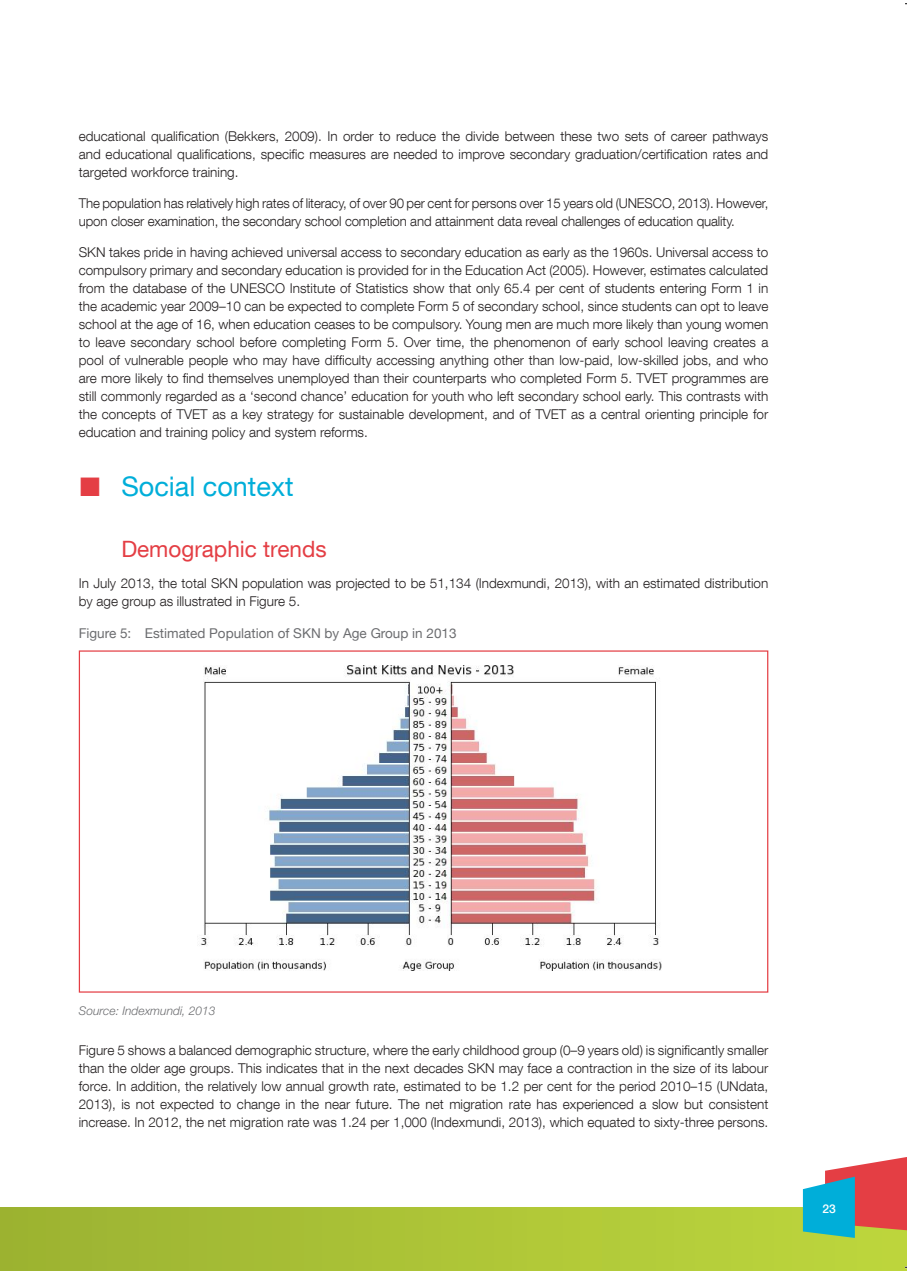
<style>
.page{position:relative;width:907px;height:1271px;background:#fff}
.page>*{position:absolute;margin:0;border:0;box-sizing:border-box;transform-origin:0 0}
.t1{font:27px "Helvetica Neue LT Com";color:#00aed9}
.TT_3{font:22.5px "Helvetica Neue LT Com";color:#e43e44}
.TXT{font:300 13.5px/18px "Helvetica Neue LT Com";color:#231f20;text-align:justify}
.TXT_3_av{font:300 13.5px/18px "Helvetica Neue LT Com";color:#231f20;text-align:justify}
.Table_TT{font:13.5px "Helvetica Neue";color:#6c6d70}
.source{font:italic 300 12px "Helvetica Neue";color:#6c6d70}
.t2{font:500 12px "Helvetica Neue LT Com";color:#fff}
</style>
<div class="page">
<div style="left:2px;top:1207px;width:904px;height:63px;background:linear-gradient(to right,#9cb232,#bed73d)"></div>
<hr style="left:0;top:1207px;width:2px;height:63px;background:#9cb230">
<svg style="left:802px;top:1157px;width:104px;height:80px;background:#9b8b90"></svg>
<img style="left:197px;top:665px;width:463px;height:306px">
<p class="TXT" style="left:79px;top:127px;width:690px">educational qualification (Bekkers, 2009). In order to reduce the divide between these two sets of career pathways and educational qualifications, specific measures are needed to improve secondary graduation/certification rates and targeted workforce training.</p>
<p class="TXT" style="left:79px;top:194px;width:690px">The population has relatively high rates of literacy, of over 90 per cent for persons over 15 years old (UNESCO, 2013). However, upon closer examination, the secondary school completion and attainment data reveal challenges of education quality.</p>
<p class="TXT" style="left:79px;top:242px;width:690px">SKN takes pride in having achieved universal access to secondary education as early as the 1960s. Universal access to compulsory primary and secondary education is provided for in the Education Act (2005). However, estimates calculated from the database of the UNESCO Institute of Statistics show that only 65.4 per cent of students entering Form 1 in the academic year 2009–10 can be expected to complete Form 5 of secondary school, since students can opt to leave school at the age of 16, when education ceases to be compulsory. Young men are much more likely than young women to leave secondary school before completing Form 5. Over time, the phenomenon of early school leaving creates a pool of vulnerable people who may have difficulty accessing anything other than low-paid, low-skilled jobs, and who are more likely to find themselves unemployed than their counterparts who completed Form 5. TVET programmes are still commonly regarded as a ‘second chance’ education for youth who left secondary school early. This contrasts with the concepts of TVET as a key strategy for sustainable development, and of TVET as a central orienting principle for education and training policy and system reforms.</p>
<p class="t1" style="left:121px;top:470px;width:173px">Social context</p>
<p class="TT_3" style="left:121px;top:535px;width:207px">Demographic trends</p>
<p class="TXT" style="left:79px;top:574px;width:690px">In July 2013, the total SKN population was projected to be 51,134 (Indexmundi, 2013), with an estimated distribution by age group as illustrated in Figure 5.</p>
<p class="Table_TT" style="left:79px;top:623px;width:379px">Figure 5: Estimated Population of SKN by Age Group in 2013</p>
<p class="source" style="left:79px;top:1003px;width:138px">Source: Indexmundi, 2013</p>
<p class="TXT_3_av" style="left:79px;top:1040px;width:690px">Figure 5 shows a balanced demographic structure, where the early childhood group (0–9 years old) is significantly smaller than the older age groups. This indicates that in the next decades SKN may face a contraction in the size of its labour force. In addition, the relatively low annual growth rate, estimated to be 1.2 per cent for the period 2010–15 (UNdata, 2013), is not expected to change in the near future. The net migration rate has experienced a slow but consistent increase. In 2012, the net migration rate was 1.24 per 1,000 (Indexmundi, 2013), which equated to sixty-three persons.</p>
<p class="t2" style="left:822px;top:1201px;width:15px">23</p>
</div>
